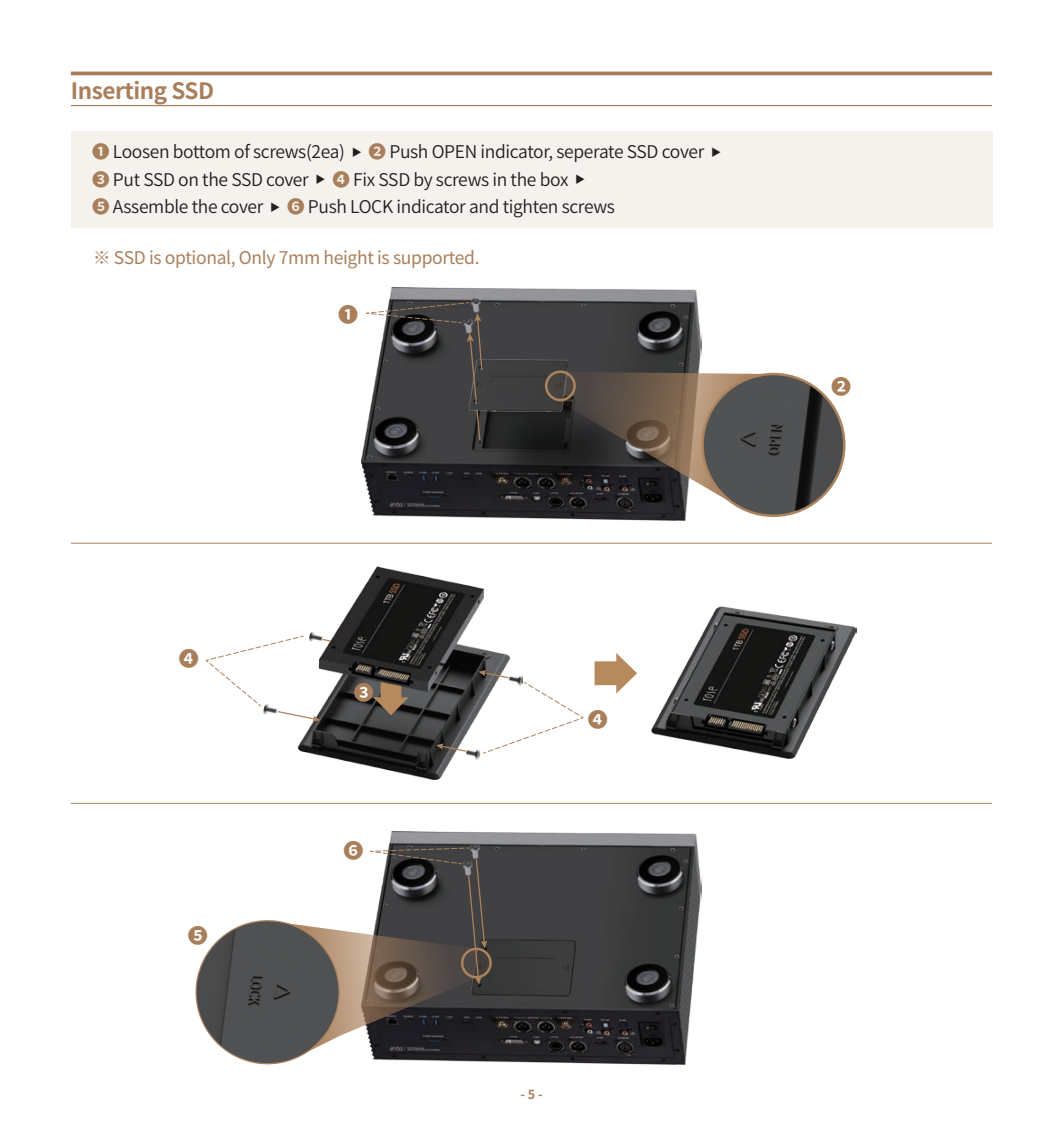
<style>
.page{position:relative;width:1063px;height:1134px;background:#fff}
.page>*{position:absolute;margin:0;border:0;box-sizing:border-box;transform-origin:0 0}
.t1{font:700 22.5px "Noto Sans CJ Kkr";letter-spacing:-.02em;color:#a97f5b}
.t2{font:700 20px "Noto Sans CJ Kkr";color:#a97f5b}
.t3{font:600 17.5px/27.5px "Noto Sans CJ Kkr";letter-spacing:-.02em;color:#231f20}
.t4{font:17.5px "Noto Sans CJ Kkr";letter-spacing:-.02em;color:#a97f5b}
.t5{font:700 12.5px "Noto Sans CJ Kkr";color:#a97f5b}
.s1{font-weight:700;color:#a97f5b}
.s2{font-size:10px}
</style>
<div class="page">
<img style="left:361px;top:287px;width:341px;height:233px">
<img style="left:388px;top:831px;width:314px;height:233px">
<hr style="left:71px;top:543px;width:921px;height:1px;background:#ab835f">
<hr style="left:71px;top:803px;width:921px;height:1px;background:#ab835f">
<img style="left:470px;top:844px;width:11px;height:3px">
<img style="left:474px;top:411px;width:72px;height:102px">
<div style="left:483px;top:360px;width:85px;height:51px;background:#3e3e40"></div>
<img style="left:471px;top:298px;width:10px;height:4px">
<svg style="left:361px;top:302px;width:122px;height:139px;background:#595758"></svg>
<svg style="left:195px;top:847px;width:299px;height:218px"></svg>
<img style="left:297px;top:567px;width:214px;height:212px">
<svg style="left:436px;top:743px;width:31px;height:10px"></svg>
<svg style="left:373px;top:682px;width:36px;height:33px"></svg>
<svg style="left:595px;top:653px;width:42px;height:41px"></svg>
<svg style="left:205px;top:636px;width:161px;height:86px"></svg>
<svg style="left:478px;top:670px;width:106px;height:84px"></svg>
<img style="left:652px;top:607px;width:205px;height:152px">
<svg style="left:546px;top:372px;width:297px;height:144px;background:#675d56"></svg>
<img style="left:703px;top:374px;width:141px;height:142px;border-radius:71px">
<div style="left:545px;top:370px;width:31px;height:31px;border:2px solid #ab835f;border-radius:50%"></div>
<img style="left:197px;top:921px;width:141px;height:142px;border-radius:71px">
<div style="left:71px;top:131px;width:921px;height:96px;background:#f5f2ee"></div>
<hr style="left:71px;top:72px;width:921px;height:3px;background:#a97f5b">
<hr style="left:71px;top:105px;width:921px;height:1px;background:#a97f5b">
<div style="left:357px;top:686px;width:13px;height:13px;background:#fff;border-radius:50%"></div>
<p class="t1" style="left:71px;top:78px;width:145px">Inserting SSD</p>
<p class="t3" style="left:92px;top:138px;width:631px"><span class="s1">❶</span> Loosen bottom of screws(2ea) <span class="s2">▶</span> <span class="s1">❷</span> Push OPEN indicator, seperate SSD cover <span class="s2">▶<br></span><span class="s1">❸</span> Put SSD on the SSD cover <span class="s2">▶</span> <span class="s1">❹</span> Fix SSD by screws in the box <span class="s2">▶<br></span><span class="s1">❺</span> Assemble the cover <span class="s2">▶</span> <span class="s1">❻</span> Push LOCK indicator and tighten screws</p>
<p class="t4" style="left:93px;top:248px;width:388px">※ SSD is optional, Only 7mm height is supported.</p>
<p class="t2" style="left:179px;top:648px;width:21px">❹</p>
<p class="t2" style="left:188px;top:924px;width:21px">❺</p>
<p class="t2" style="left:338px;top:303px;width:21px">❶</p>
<p class="t2" style="left:354px;top:682px;width:21px">❸</p>
<p class="t2" style="left:343px;top:839px;width:21px">❻</p>
<p class="t2" style="left:588px;top:708px;width:21px">❹</p>
<p class="t5" style="left:520px;top:1087px;width:24px">- 5 -</p>
<p class="t2" style="left:831px;top:375px;width:21px">❷</p>
</div>
